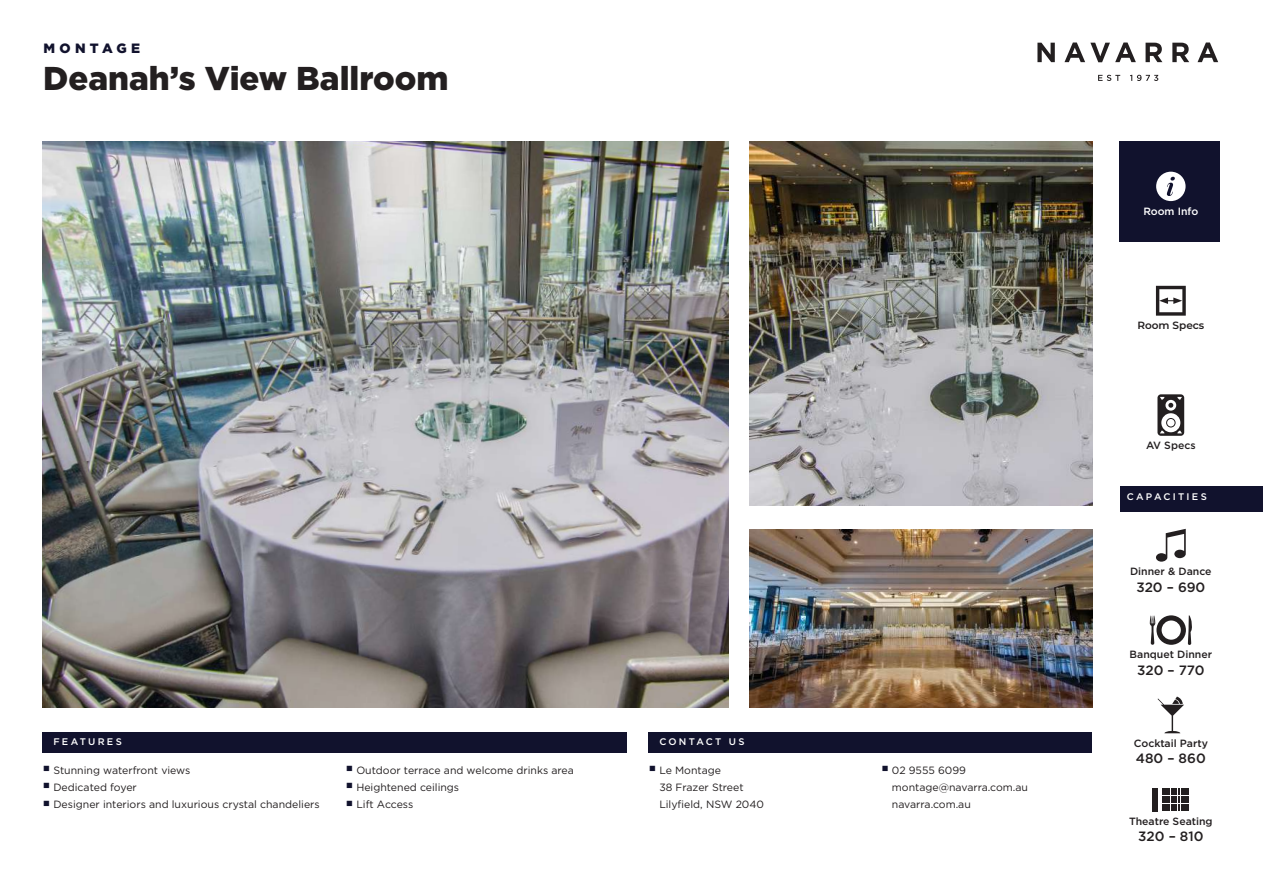
<style>
.page{position:relative;width:1263px;height:893px;background:#fff}
.page>*{position:absolute;margin:0;border:0;box-sizing:border-box;transform-origin:0 0}
.t1{font:900 33px "Gotham";color:#231f20}
.t2{font:500 13.5px "Gotham";color:#231f20}
.t3{font:900 13.5px "Gotham";letter-spacing:.32em;color:#11122d}
.t4{font:10.5px/17.2px "Gotham";color:#231f20}
.t5{font:500 10.5px "Gotham";color:#231f20}
.t6{font:600 10.5px "Montserrat";color:#231f20}
.t7{font:500 10.5px "Gotham";color:#fff}
.t8{font:500 9.6px "Gotham";letter-spacing:.24em;color:#fff}
.s1{font-family:"Montserrat";font-size:13.5px;color:#11122d}
</style>
<div class="page">
<svg style="left:1098px;top:75px;width:22px;height:6px"></svg>
<svg style="left:1130px;top:75px;width:28px;height:6px"></svg>
<svg style="left:1037px;top:43px;width:18px;height:19px"></svg>
<svg style="left:1064px;top:43px;width:72px;height:19px"></svg>
<svg style="left:1145px;top:43px;width:17px;height:19px"></svg>
<svg style="left:1172px;top:43px;width:17px;height:19px"></svg>
<svg style="left:1197px;top:43px;width:21px;height:19px"></svg>
<div style="left:43px;top:732px;width:584px;height:21px;background:#11122d"></div>
<img style="left:43px;top:141px;width:685px;height:566px">
<div style="left:648px;top:732px;width:444px;height:21px;background:#11122d"></div>
<img style="left:749px;top:141px;width:343px;height:365px">
<img style="left:749px;top:530px;width:343px;height:177px">
<div style="left:1118px;top:141px;width:101px;height:101px;background:#11122d"></div>
<div style="left:1153px;top:788px;width:5px;height:23px;background:#231f20"></div>
<svg style="left:1162px;top:788px;width:27px;height:23px"></svg>
<svg style="left:1157px;top:697px;width:27px;height:36px"></svg>
<svg style="left:1156px;top:529px;width:30px;height:33px"></svg>
<svg style="left:1150px;top:615px;width:42px;height:30px"></svg>
<svg style="left:1156px;top:286px;width:30px;height:30px"></svg>
<svg style="left:1157px;top:394px;width:27px;height:42px"></svg>
<svg style="left:1156px;top:172px;width:29px;height:29px"></svg>
<div style="left:1120px;top:486px;width:143px;height:26px;background:#11122d"></div>
<p class="t3" style="left:43px;top:39px;width:98px">MONTAGE</p>
<h1 class="t1" style="left:43px;top:55px;width:407px">Deanah’s View Ballroom</h1>
<p class="t8" style="left:53px;top:735px;width:70px">FEATURES</p>
<p class="t4" style="left:43px;top:761px;width:149px"><span class="s1">■</span> Stunning waterfront views</p>
<p class="t4" style="left:43px;top:778px;width:96px"><span class="s1">■</span> Dedicated foyer</p>
<p class="t4" style="left:43px;top:795px;width:279px"><span class="s1">■</span> Designer interiors and luxurious crystal chandeliers</p>
<p class="t4" style="left:345px;top:761px;width:230px"><span class="s1">■</span> Outdoor terrace and welcome drinks area</p>
<p class="t4" style="left:345px;top:778px;width:115px"><span class="s1">■</span> Heightened ceilings</p>
<p class="t4" style="left:345px;top:795px;width:69px"><span class="s1">■</span> Lift Access</p>
<p class="t8" style="left:659px;top:735px;width:87px">CONTACT US</p>
<p class="t4" style="left:659px;top:761px;width:106px;text-indent:-11px"><span class="s1">■</span> Le Montage<br>38 Frazer Street<br>Lilyfield, NSW 2040</p>
<p class="t4" style="left:892px;top:761px;width:138px;text-indent:-11px"><span class="s1">■</span> 02 9555 6099 montage@navarra.com.au navarra.com.au</p>
<p class="t7" style="left:1143px;top:204px;width:56px">Room Info</p>
<p class="t6" style="left:1137px;top:318px;width:69px">Room Specs</p>
<p class="t5" style="left:1146px;top:439px;width:51px">AV Specs</p>
<p class="t8" style="left:1127px;top:491px;width:82px">CAPACITIES</p>
<p class="t5" style="left:1130px;top:565px;width:83px">Dinner &amp; Dance</p>
<p class="t2" style="left:1136px;top:578px;width:70px">320 – 690</p>
<p class="t5" style="left:1129px;top:648px;width:84px">Banquet Dinner</p>
<p class="t2" style="left:1137px;top:661px;width:69px">320 – 770</p>
<p class="t5" style="left:1134px;top:736px;width:76px">Cocktail Party</p>
<p class="t2" style="left:1136px;top:750px;width:71px">480 – 860</p>
<p class="t5" style="left:1129px;top:814px;width:85px">Theatre Seating</p>
<p class="t2" style="left:1138px;top:828px;width:67px">320 – 810</p>
</div>
